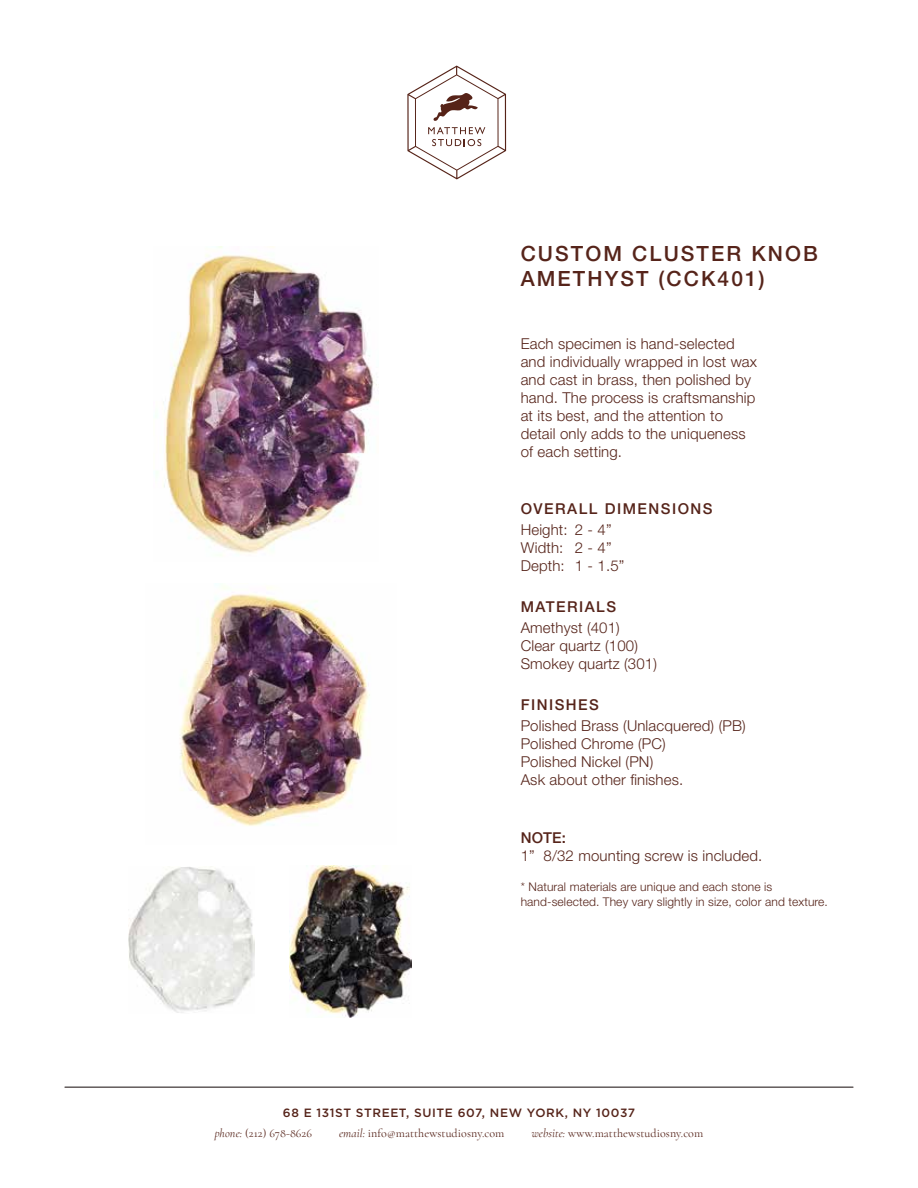
<style>
.page{position:relative;width:918px;height:1188px;background:#fff}
.page>*{position:absolute;margin:0;border:0;box-sizing:border-box;transform-origin:0 0}
.t1{font:500 21px/25.2px "Helvetica Neue LT Pro";letter-spacing:.1em;color:#56241a}
.t2{font:300 15px/18px "Helvetica Neue LT Pro";letter-spacing:.01em;color:#56241a}
.t3{font:500 15px "Helvetica Neue LT Pro";letter-spacing:.1em;color:#56241a}
.t4{font:300 12px/15px "Helvetica Neue LT Pro";letter-spacing:.01em;color:#56241a}
.t5{font:12px "Cormorant";letter-spacing:.005em;color:#56241a}
.t6{font:500 12px "Gotham Pro";letter-spacing:.05em;color:#56241a}
.s1{font-style:italic}
</style>
<div class="page">
<img style="left:289px;top:866px;width:123px;height:152px">
<hr style="left:65px;top:1087px;width:788px;height:1px;background:#231f20">
<img style="left:163px;top:246px;width:214px;height:310px">
<img style="left:180px;top:586px;width:190px;height:240px">
<img style="left:129px;top:867px;width:125px;height:146px">
<svg style="left:407px;top:66px;width:99px;height:113px"></svg>
<h1 class="t1" style="left:521px;top:241px;width:299px">CUSTOM CLUSTER KNOB<br>AMETHYST (CCK401)</h1>
<p class="t2" style="left:521px;top:335px;width:238px">Each specimen is hand-selected and individually wrapped in lost wax and cast in brass, then polished by hand. The process is craftsmanship at its best, and the attention to detail only adds to the uniqueness of each setting.</p>
<p class="t3" style="left:521px;top:500px;width:193px">OVERALL DIMENSIONS</p>
<p class="t2" style="left:521px;top:521px;width:105px">Height: 2 - 4”<br>Width: 2 - 4”<br>Depth: 1 - 1.5”</p>
<p class="t3" style="left:521px;top:598px;width:97px">MATERIALS</p>
<p class="t2" style="left:521px;top:618px;width:138px">Amethyst (401)<br>Clear quartz (100)<br>Smokey quartz (301)</p>
<p class="t3" style="left:521px;top:696px;width:80px">FINISHES</p>
<p class="t2" style="left:521px;top:716px;width:227px">Polished Brass (Unlacquered) (PB)<br>Polished Chrome (PC)<br>Polished Nickel (PN)<br>Ask about other finishes.</p>
<p class="t3" style="left:521px;top:828px;width:47px">NOTE:</p>
<p class="t2" style="left:521px;top:846px;width:243px">1” 8/32 mounting screw is included.</p>
<p class="t4" style="left:521px;top:879px;width:309px">* Natural materials are unique and each stone is hand-selected. They vary slightly in size, color and texture.</p>
<p class="t6" style="left:283px;top:1106px;width:354px">68 E 131ST STREET, SUITE 607, NEW YORK, NY 10037</p>
<p class="t5" style="left:215px;top:1126px;width:99px"><span class="s1">phone:</span> (212) 678-8626</p>
<p class="t5" style="left:339px;top:1126px;width:167px"><span class="s1">email:</span> info@matthewstudiosny.com</p>
<p class="t5" style="left:531px;top:1126px;width:173px"><span class="s1">website:</span> www.matthewstudiosny.com</p>
</div>
